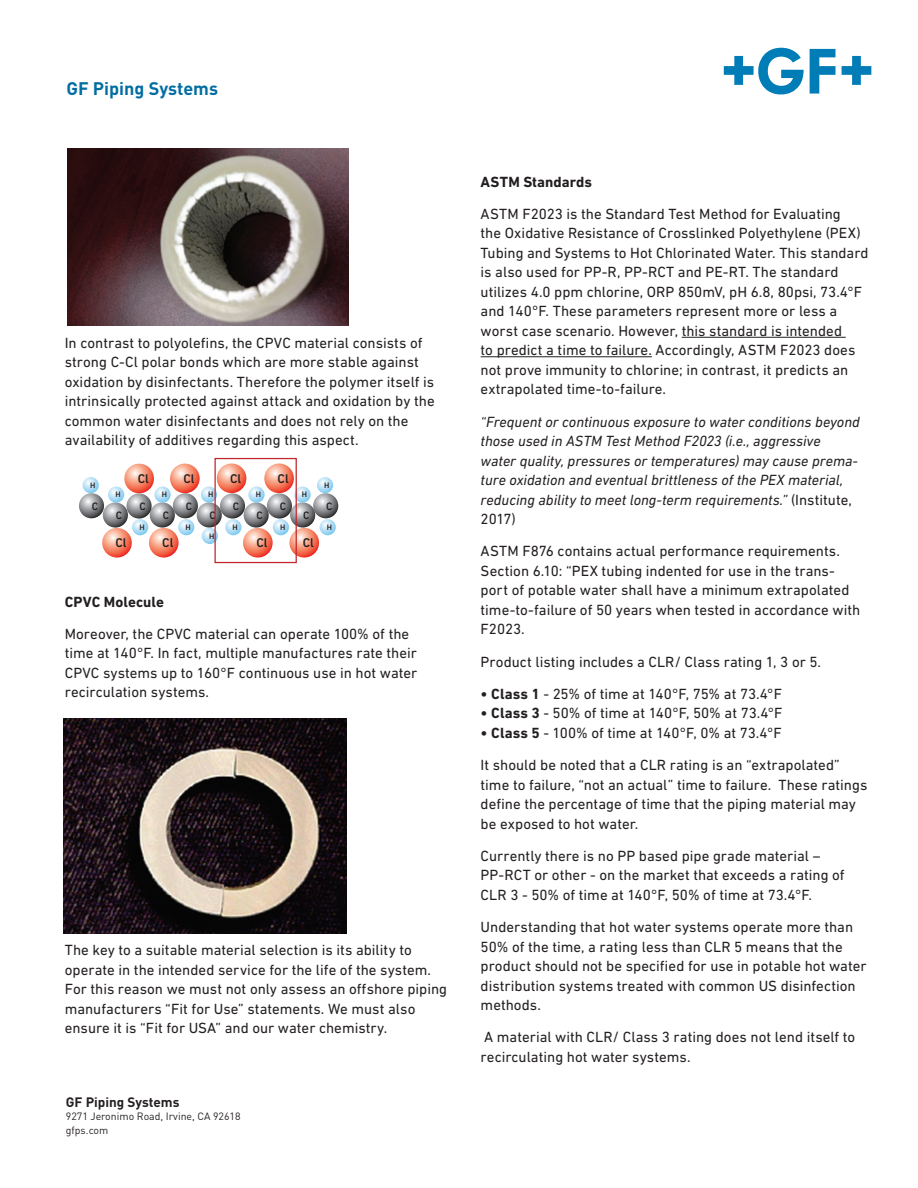
<style>
.page{position:relative;width:918px;height:1188px;background:#fff}
.page>*{position:absolute;margin:0;border:0;box-sizing:border-box;transform-origin:0 0}
.t1{font:700 18px "DIN";color:#006da2}
.t2{font:15px/19.5px "DIN Next W1 G";color:#231f20}
.t3{font:italic 15px/19.5px "DIN Next W1 G";color:#231f20}
.t4{font:700 15px "DIN Next W1 G";letter-spacing:.005em;color:#231f20}
.t5{font:700 13.5px "DIN";color:#231f20}
.t6{font:500 12.9px "DIN Next W1 G";color:#231f20}
.t7{font:500 10.95px "DIN Next W1 G";color:#231f20}
.t8{font:10.5px/13.5px "DIN";color:#231f20}
.t9{font:500 8.1px "DIN Next W1 G";color:#231f20}
.s1{font-style:normal}
.s2{font-weight:700}
</style>
<div class="page">
<hr style="left:682px;top:337px;width:164px;height:1px;background:#231f20">
<hr style="left:481px;top:356px;width:171px;height:1px;background:#231f20">
<svg style="left:724px;top:48px;width:80px;height:46px"></svg>
<svg style="left:810px;top:49px;width:25px;height:45px"></svg>
<svg style="left:842px;top:56px;width:29px;height:29px"></svg>
<img style="left:68px;top:148px;width:281px;height:177px">
<svg style="left:124px;top:464px;width:30px;height:29px"></svg>
<svg style="left:102px;top:528px;width:30px;height:30px"></svg>
<svg style="left:149px;top:528px;width:30px;height:30px"></svg>
<svg style="left:243px;top:528px;width:30px;height:30px"></svg>
<svg style="left:289px;top:528px;width:30px;height:30px"></svg>
<svg style="left:170px;top:464px;width:30px;height:29px"></svg>
<svg style="left:217px;top:464px;width:29px;height:29px"></svg>
<svg style="left:264px;top:464px;width:30px;height:29px"></svg>
<svg style="left:79px;top:493px;width:25px;height:25px"></svg>
<svg style="left:244px;top:502px;width:25px;height:26px"></svg>
<svg style="left:197px;top:502px;width:25px;height:26px"></svg>
<svg style="left:150px;top:502px;width:25px;height:26px"></svg>
<svg style="left:103px;top:502px;width:25px;height:26px"></svg>
<svg style="left:127px;top:493px;width:25px;height:26px"></svg>
<svg style="left:173px;top:493px;width:25px;height:25px"></svg>
<svg style="left:290px;top:502px;width:25px;height:26px"></svg>
<svg style="left:267px;top:493px;width:25px;height:26px"></svg>
<svg style="left:313px;top:493px;width:25px;height:25px"></svg>
<svg style="left:220px;top:493px;width:25px;height:26px"></svg>
<svg style="left:202px;top:528px;width:16px;height:16px"></svg>
<svg style="left:225px;top:519px;width:16px;height:16px"></svg>
<svg style="left:178px;top:519px;width:16px;height:16px"></svg>
<svg style="left:132px;top:519px;width:16px;height:16px"></svg>
<svg style="left:273px;top:519px;width:16px;height:16px"></svg>
<svg style="left:320px;top:519px;width:16px;height:16px"></svg>
<svg style="left:83px;top:477px;width:16px;height:16px"></svg>
<svg style="left:108px;top:486px;width:16px;height:17px"></svg>
<svg style="left:154px;top:486px;width:17px;height:17px"></svg>
<svg style="left:201px;top:486px;width:16px;height:17px"></svg>
<svg style="left:248px;top:486px;width:17px;height:17px"></svg>
<svg style="left:294px;top:486px;width:17px;height:17px"></svg>
<svg style="left:317px;top:477px;width:16px;height:16px"></svg>
<div style="left:214px;top:458px;width:83px;height:105px;border:1px solid #c0262d"></div>
<img style="left:64px;top:718px;width:283px;height:216px">
<p class="t1" style="left:67px;top:76px;width:153px">GF Piping Systems</p>
<p class="t2" style="left:65px;top:333px;width:371px">In contrast to polyolefins, the CPVC material consists of strong C-Cl polar bonds which are more stable against oxidation by disinfectants. Therefore the polymer itself is intrinsically protected against attack and oxidation by the common water disinfectants and does not rely on the availability of additives regarding this aspect.</p>
<p class="t9" style="left:90px;top:480px;width:7px">H</p>
<p class="t7" style="left:92px;top:500px;width:8px">C</p>
<p class="t6" style="left:138px;top:471px;width:13px">Cl</p>
<p class="t6" style="left:183px;top:471px;width:13px">Cl</p>
<p class="t6" style="left:230px;top:471px;width:13px">Cl</p>
<p class="t6" style="left:278px;top:471px;width:13px">Cl</p>
<p class="t9" style="left:115px;top:490px;width:7px">H</p>
<p class="t9" style="left:162px;top:490px;width:7px">H</p>
<p class="t9" style="left:208px;top:490px;width:7px">H</p>
<p class="t9" style="left:256px;top:490px;width:7px">H</p>
<p class="t9" style="left:302px;top:490px;width:7px">H</p>
<p class="t9" style="left:324px;top:480px;width:7px">H</p>
<p class="t7" style="left:139px;top:500px;width:8px">C</p>
<p class="t7" style="left:186px;top:500px;width:8px">C</p>
<p class="t7" style="left:233px;top:500px;width:8px">C</p>
<p class="t7" style="left:280px;top:500px;width:8px">C</p>
<p class="t7" style="left:326px;top:500px;width:8px">C</p>
<p class="t7" style="left:116px;top:509px;width:8px">C</p>
<p class="t7" style="left:163px;top:509px;width:8px">C</p>
<p class="t7" style="left:210px;top:509px;width:8px">C</p>
<p class="t7" style="left:257px;top:509px;width:8px">C</p>
<p class="t7" style="left:303px;top:509px;width:8px">C</p>
<p class="t9" style="left:139px;top:522px;width:7px">H</p>
<p class="t9" style="left:185px;top:522px;width:7px">H</p>
<p class="t9" style="left:233px;top:522px;width:7px">H</p>
<p class="t9" style="left:280px;top:522px;width:7px">H</p>
<p class="t9" style="left:327px;top:522px;width:7px">H</p>
<p class="t9" style="left:209px;top:531px;width:7px">H</p>
<p class="t6" style="left:116px;top:535px;width:13px">Cl</p>
<p class="t6" style="left:162px;top:535px;width:13px">Cl</p>
<p class="t6" style="left:256px;top:535px;width:13px">Cl</p>
<p class="t6" style="left:303px;top:535px;width:13px">Cl</p>
<p class="t4" style="left:65px;top:593px;width:101px">CPVC Molecule</p>
<p class="t2" style="left:65px;top:624px;width:354px">Moreover, the CPVC material can operate 100% of the time at 140°F. In fact, multiple manufactures rate their CPVC systems up to 160°F continuous use in hot water recirculation systems.</p>
<p class="t2" style="left:65px;top:940px;width:384px">The key to a suitable material selection is its ability to operate in the intended service for the life of the system.<br>For this reason we must not only assess an offshore piping manufacturers “Fit for Use” statements. We must also ensure it is “Fit for USA” and our water chemistry.</p>
<p class="t5" style="left:66px;top:1093px;width:115px">GF Piping Systems</p>
<p class="t8" style="left:66px;top:1109px;width:176px">9271 Jeronimo Road, Irvine, CA 92618 gfps.com</p>
<p class="t4" style="left:481px;top:173px;width:113px">ASTM Standards</p>
<p class="t2" style="left:481px;top:204px;width:390px">ASTM F2023 is the Standard Test Method for Evaluating<br>the Oxidative Resistance of Crosslinked Polyethylene (PEX)<br>Tubing and Systems to Hot Chlorinated Water. This standard is also used for PP-R, PP-RCT and PE-RT. The standard utilizes 4.0 ppm chlorine, ORP 850mV, pH 6.8, 80psi, 73.4°F and 140°F. These parameters represent more or less a worst case scenario. However, this standard is intended<br>to predict a time to failure. Accordingly, ASTM F2023 does not prove immunity to chlorine; in contrast, it predicts an extrapolated time-to-failure.</p>
<p class="t3" style="left:481px;top:411px;width:381px">“Frequent or continuous exposure to water conditions beyond those used in ASTM Test Method F2023 (i.e., aggressive water quality, pressures or temperatures) may cause prema&shy;ture oxidation and eventual brittleness of the PEX material, reducing ability to meet long-term requirements.” <span class="s1">(Institute, 2017)</span></p>
<p class="t2" style="left:481px;top:541px;width:381px">ASTM F876 contains actual performance requirements.<br>Section 6.10: “PEX tubing indented for use in the trans&shy;port of potable water shall have a minimum extrapolated time-to-failure of 50 years when tested in accordance with F2023.</p>
<p class="t2" style="left:481px;top:651px;width:342px">Product listing includes a CLR/ Class rating 1, 3 or 5.</p>
<p class="t2" style="left:481px;top:684px;width:303px"><span class="s2">• Class 1</span> - 25% of time at 140°F, 75% at 73.4°F</p>
<p class="t2" style="left:481px;top:703px;width:303px"><span class="s2">• Class 3</span> - 50% of time at 140°F, 50% at 73.4°F</p>
<p class="t2" style="left:481px;top:716px;width:361px;line-height:32.2px"><span class="s2">• Class 5</span> - 100% of time at 140°F, 0% at 73.4°F<br>It should be noted that a CLR rating is an “extrapolated”</p>
<p class="t2" style="left:481px;top:774px;width:388px">time to failure, “not an actual” time to failure. These ratings define the percentage of time that the piping material may be exposed to hot water.</p>
<p class="t2" style="left:481px;top:846px;width:366px">Currently there is no PP based pipe grade material –<br>PP-RCT or other - on the market that exceeds a rating of<br>CLR 3 - 50% of time at 140°F, 50% of time at 73.4°F.</p>
<p class="t2" style="left:481px;top:917px;width:387px">Understanding that hot water systems operate more than 50% of the time, a rating less than CLR 5 means that the product should not be specified for use in potable hot water distribution systems treated with common US disinfection methods.</p>
<p class="t2" style="left:481px;top:1027px;width:376px">A material with CLR/ Class 3 rating does not lend itself to recirculating hot water systems.</p>
</div>
